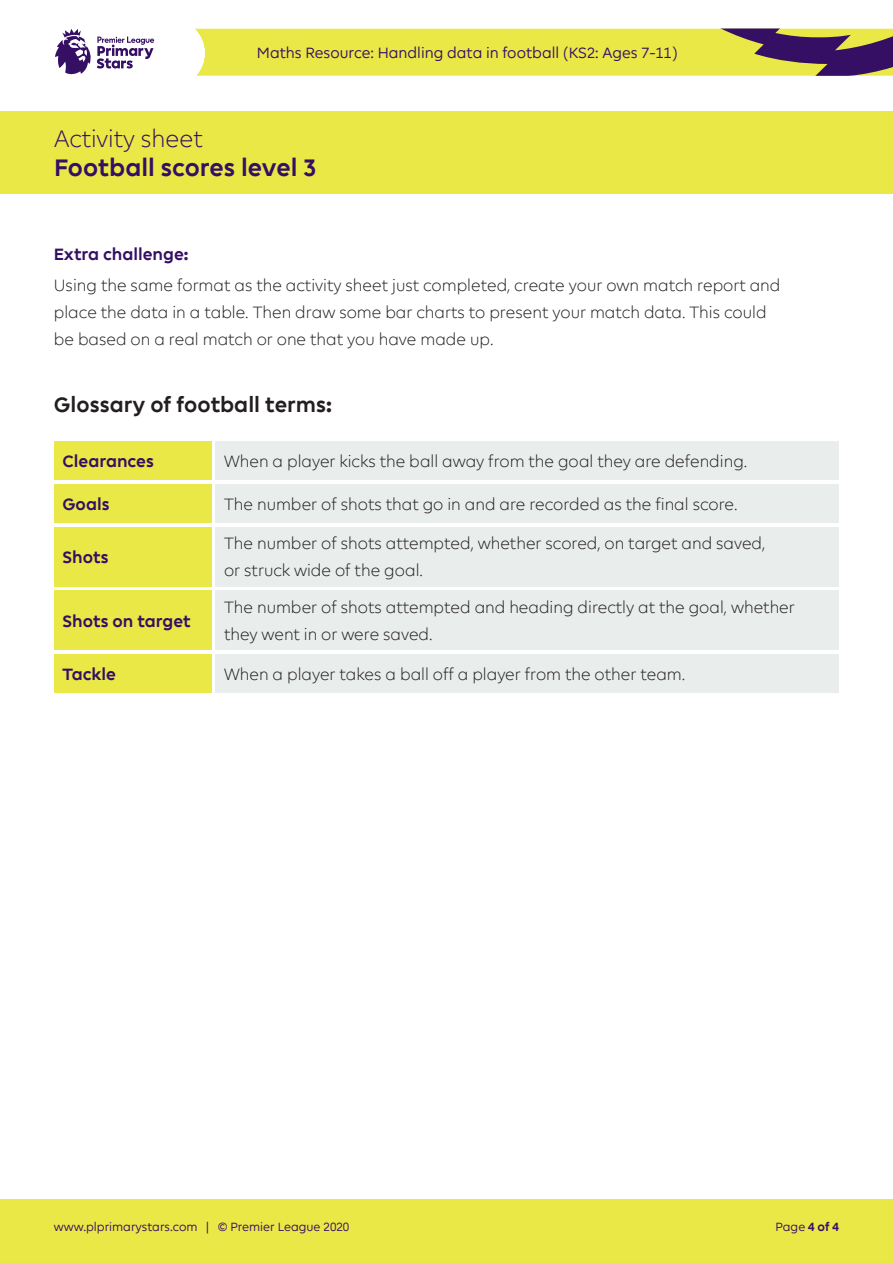
<style>
.page{position:relative;width:893px;height:1263px;background:#fff}
.page>*{position:absolute;margin:0;border:0;box-sizing:border-box;transform-origin:0 0}
.t1{font:700 24px "Premier League";color:#340f63}
.t2{font:300 24px "Premier League";color:#340f63}
.Purple_Header{font:700 21px "Premier League";color:#231f20}
.Body{font:300 16.5px/27px "Premier League";color:#231f20}
.Purple_Header-2{font:300 16.5px/31.2px "Premier League";color:#231f20}
.Purple_Header-3{font:700 16.5px "Premier League";color:#340f63}
.t3{font:15px "Premier League";color:#340f63}
.t4{font:12px "Premier League";color:#340f63}
.s1{font-weight:700;color:#340f63}
.s2{font-weight:700}
</style>
<div class="page">
<div style="left:0;top:111px;width:893px;height:83px;background:#eae846"></div>
<svg style="left:195px;top:28px;width:698px;height:48px"></svg>
<div style="left:0;top:1199px;width:893px;height:64px;background:#eae846"></div>
<svg style="left:55px;top:29px;width:99px;height:46px"></svg>
<div style="left:54px;top:442px;width:157px;height:38px;background:#eae846"></div>
<div style="left:216px;top:442px;width:623px;height:38px;background:#e9edeb"></div>
<div style="left:54px;top:484px;width:157px;height:39px;background:#eae846"></div>
<div style="left:216px;top:484px;width:623px;height:39px;background:#e9edeb"></div>
<div style="left:54px;top:527px;width:157px;height:59px;background:#eae846"></div>
<div style="left:216px;top:527px;width:623px;height:59px;background:#e9edeb"></div>
<div style="left:54px;top:591px;width:157px;height:59px;background:#eae846"></div>
<div style="left:216px;top:591px;width:623px;height:59px;background:#e9edeb"></div>
<div style="left:54px;top:654px;width:157px;height:39px;background:#eae846"></div>
<div style="left:216px;top:654px;width:623px;height:39px;background:#e9edeb"></div>
<p class="t3" style="left:257px;top:44px;width:422px">Maths Resource: Handling data in football (KS2: Ages 7-11)</p>
<h1 class="t2" style="left:54px;top:125px;width:150px">Activity sheet</h1>
<h1 class="t1" style="left:54px;top:154px;width:264px">Football scores level 3</h1>
<p class="Purple_Header-2" style="left:54px;top:239px;width:728px"><span class="s1">Extra challenge:<br></span>Using the same format as the activity sheet just completed, create your own match report and</p>
<p class="Purple_Header-2" style="left:54px;top:299px;width:714px;line-height:27px">place the data in a table. Then draw some bar charts to present your match data. This could be based on a real match or one that you have made up.</p>
<p class="Purple_Header" style="left:54px;top:393px;width:280px">Glossary of football terms:</p>
<p class="Purple_Header-3" style="left:63px;top:452px;width:93px">Clearances</p>
<p class="Body" style="left:224px;top:448px;width:525px">When a player kicks the ball away from the goal they are defending.</p>
<p class="Purple_Header-3" style="left:63px;top:495px;width:49px">Goals</p>
<p class="Body" style="left:224px;top:491px;width:515px">The number of shots that go in and are recorded as the final score.</p>
<p class="Purple_Header-3" style="left:63px;top:548px;width:48px">Shots</p>
<p class="Body" style="left:224px;top:531px;width:543px">The number of shots attempted, whether scored, on target and saved, or struck wide of the goal.</p>
<p class="Purple_Header-3" style="left:63px;top:612px;width:130px">Shots on target</p>
<p class="Body" style="left:224px;top:594px;width:572px">The number of shots attempted and heading directly at the goal, whether they went in or were saved.</p>
<p class="Purple_Header-3" style="left:63px;top:665px;width:55px">Tackle</p>
<p class="Body" style="left:224px;top:661px;width:463px">When a player takes a ball off a player from the other team.</p>
<p class="t4" style="left:54px;top:1220px;width:297px">www.plprimarystars.com | © Premier League 2020</p>
<p class="t4" style="left:775px;top:1220px;width:65px">Page <span class="s2">4 of 4</span></p>
</div>
